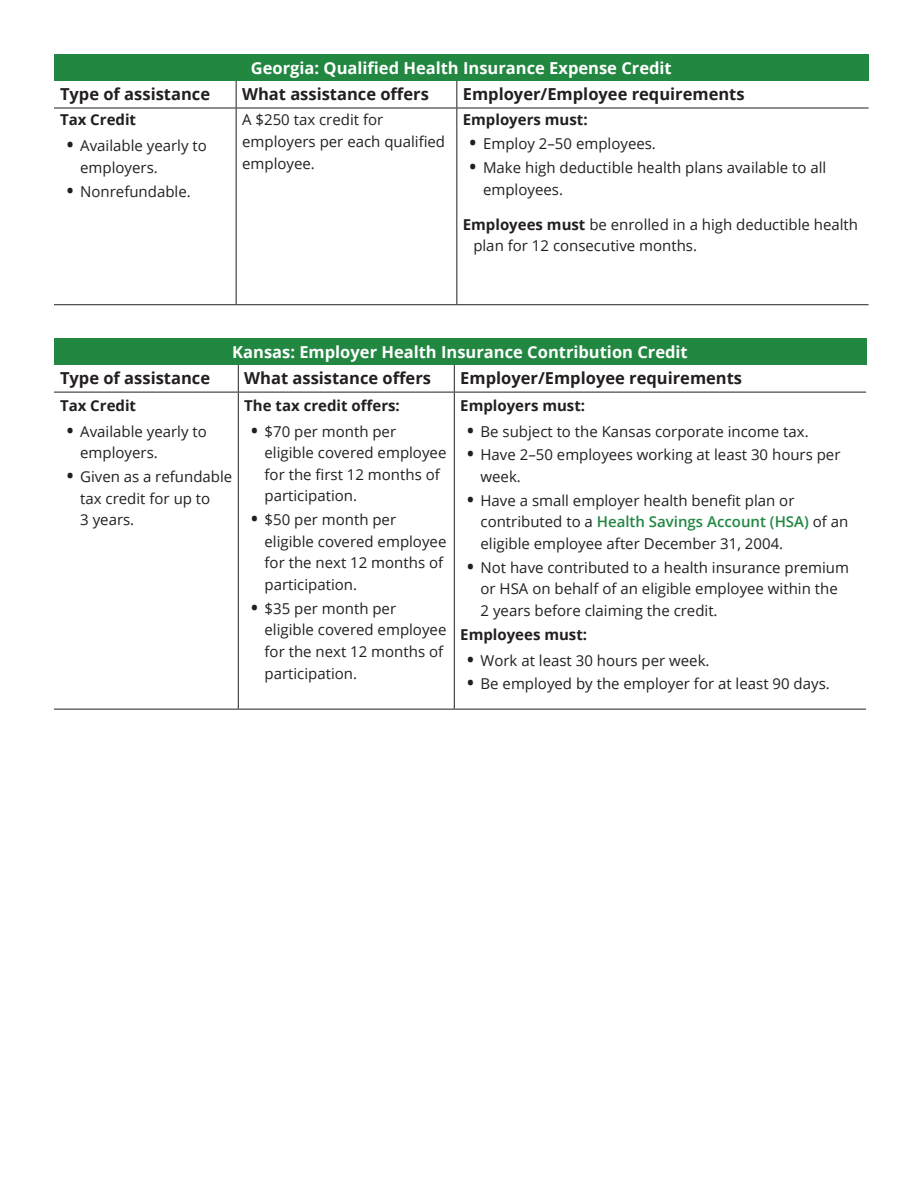
<style>
.page{position:relative;width:918px;height:1188px;background:#fff}
.page>*{position:absolute;margin:0;border:0;box-sizing:border-box;transform-origin:0 0}
.table_bullet{font:700 16.5px "Open Sans";color:#231f20}
.table_head{font:700 16.5px "Open Sans";color:#fff}
.table_bullet-2{font:15px/21.6px "Open Sans";color:#231f20}
.text_no_indent{font:700 15px "Open Sans";color:#231f20}
.table_text{font:700 15px "Open Sans";color:#231f20}
.table_bullet-3{font:700 15px "Open Sans";color:#231f20}
.s1{font-weight:700;font-size:18px}
.s2{font-weight:700}
.s3{font-weight:600;color:#228741}
</style>
<div class="page">
<div style="left:54px;top:54px;width:815px;height:27px;background:#228741"></div>
<svg style="left:54px;top:81px;width:815px;height:27px"></svg>
<hr style="left:54px;top:108px;width:182px;height:1px;background:#231f20">
<hr style="left:236px;top:108px;width:221px;height:1px;background:#231f20">
<hr style="left:236px;top:108px;width:1px;height:196px;background:#231f20">
<hr style="left:457px;top:108px;width:412px;height:1px;background:#231f20">
<hr style="left:456px;top:108px;width:1px;height:196px;background:#231f20">
<hr style="left:54px;top:304px;width:182px;height:1px;background:#231f20">
<hr style="left:236px;top:304px;width:221px;height:1px;background:#231f20">
<hr style="left:457px;top:304px;width:412px;height:1px;background:#231f20">
<div style="left:54px;top:338px;width:812px;height:27px;background:#228741"></div>
<svg style="left:54px;top:365px;width:812px;height:27px"></svg>
<hr style="left:54px;top:392px;width:184px;height:1px;background:#231f20">
<hr style="left:238px;top:392px;width:216px;height:1px;background:#231f20">
<hr style="left:238px;top:392px;width:1px;height:317px;background:#231f20">
<hr style="left:454px;top:392px;width:412px;height:1px;background:#231f20">
<hr style="left:454px;top:392px;width:1px;height:317px;background:#231f20">
<hr style="left:54px;top:709px;width:184px;height:1px;background:#231f20">
<hr style="left:238px;top:709px;width:216px;height:1px;background:#231f20">
<hr style="left:454px;top:709px;width:412px;height:1px;background:#231f20">
<h1 class="table_head" style="left:251px;top:56px;width:422px">Georgia: Qualified Health Insurance Expense Credit</h1>
<p class="table_bullet" style="left:60px;top:82px;width:152px">Type of assistance</p>
<p class="table_bullet" style="left:242px;top:82px;width:188px">What assistance offers</p>
<p class="table_bullet" style="left:463px;top:82px;width:283px">Employer/Employee requirements</p>
<p class="text_no_indent" style="left:60px;top:109px;width:78px">Tax Credit</p>
<p class="table_bullet-2" style="left:80px;top:135px;width:128px;text-indent:-14px"><span class="s1">•</span> Available yearly to employers.</p>
<p class="table_bullet-2" style="left:67px;top:180px;width:126px"><span class="s1">•</span> Nonrefundable.</p>
<p class="table_bullet-2" style="left:242px;top:109px;width:205px">A $250 tax credit for employers per each qualified employee.</p>
<p class="table_bullet-3" style="left:463px;top:109px;width:126px">Employers must:</p>
<p class="table_bullet-2" style="left:470px;top:133px;width:188px"><span class="s1">•</span> Employ 2–50 employees.</p>
<p class="table_bullet-2" style="left:483px;top:156px;width:345px;text-indent:-14px"><span class="s1">•</span> Make high deductible health plans available to all employees.</p>
<p class="table_bullet-2" style="left:473px;top:213px;width:386px;text-indent:-10px"><span class="s2">Employees must</span> be enrolled in a high deductible health plan for 12 consecutive months.</p>
<h1 class="table_head" style="left:232px;top:340px;width:457px">Kansas: Employer Health Insurance Contribution Credit</h1>
<p class="table_bullet" style="left:60px;top:366px;width:152px">Type of assistance</p>
<p class="table_bullet" style="left:244px;top:366px;width:188px">What assistance offers</p>
<p class="table_bullet" style="left:460px;top:366px;width:283px">Employer/Employee requirements</p>
<p class="text_no_indent" style="left:60px;top:395px;width:78px">Tax Credit</p>
<p class="table_bullet-2" style="left:80px;top:420px;width:128px;text-indent:-14px"><span class="s1">•</span> Available yearly to employers.</p>
<p class="table_bullet-2" style="left:80px;top:465px;width:154px;text-indent:-14px"><span class="s1">•</span> Given as a refundable tax credit for up to<br>3 years.</p>
<p class="text_no_indent" style="left:244px;top:395px;width:157px">The tax credit offers:</p>
<p class="table_bullet-2" style="left:265px;top:420px;width:183px;text-indent:-14px"><span class="s1">•</span> $70 per month per eligible covered employee for the first 12 months of participation.</p>
<p class="table_bullet-2" style="left:265px;top:509px;width:183px;text-indent:-14px"><span class="s1">•</span> $50 per month per eligible covered employee for the next 12 months of participation.</p>
<p class="table_bullet-2" style="left:265px;top:597px;width:183px;text-indent:-14px"><span class="s1">•</span> $35 per month per eligible covered employee for the next 12 months of participation.</p>
<p class="table_text" style="left:460px;top:395px;width:126px">Employers must:</p>
<p class="table_bullet-2" style="left:467px;top:420px;width:343px"><span class="s1">•</span> Be subject to the Kansas corporate income tax.</p>
<p class="table_bullet-2" style="left:481px;top:444px;width:361px;text-indent:-14px"><span class="s1">•</span> Have 2–50 employees working at least 30 hours per week.</p>
<p class="table_bullet-2" style="left:481px;top:489px;width:369px;text-indent:-14px"><span class="s1">•</span> Have a small employer health benefit plan or contributed to a <span class="s3">Health Savings Account (HSA)</span> of an eligible employee after December 31, 2004.</p>
<p class="table_bullet-2" style="left:481px;top:556px;width:370px;text-indent:-14px"><span class="s1">•</span> Not have contributed to a health insurance premium or HSA on behalf of an eligible employee within the<br>2 years before claiming the credit.</p>
<p class="table_text" style="left:460px;top:624px;width:128px">Employees must:</p>
<p class="table_bullet-2" style="left:467px;top:649px;width:244px"><span class="s1">•</span> Work at least 30 hours per week.</p>
<p class="table_bullet-2" style="left:467px;top:673px;width:364px"><span class="s1">•</span> Be employed by the employer for at least 90 days.</p>
</div>
